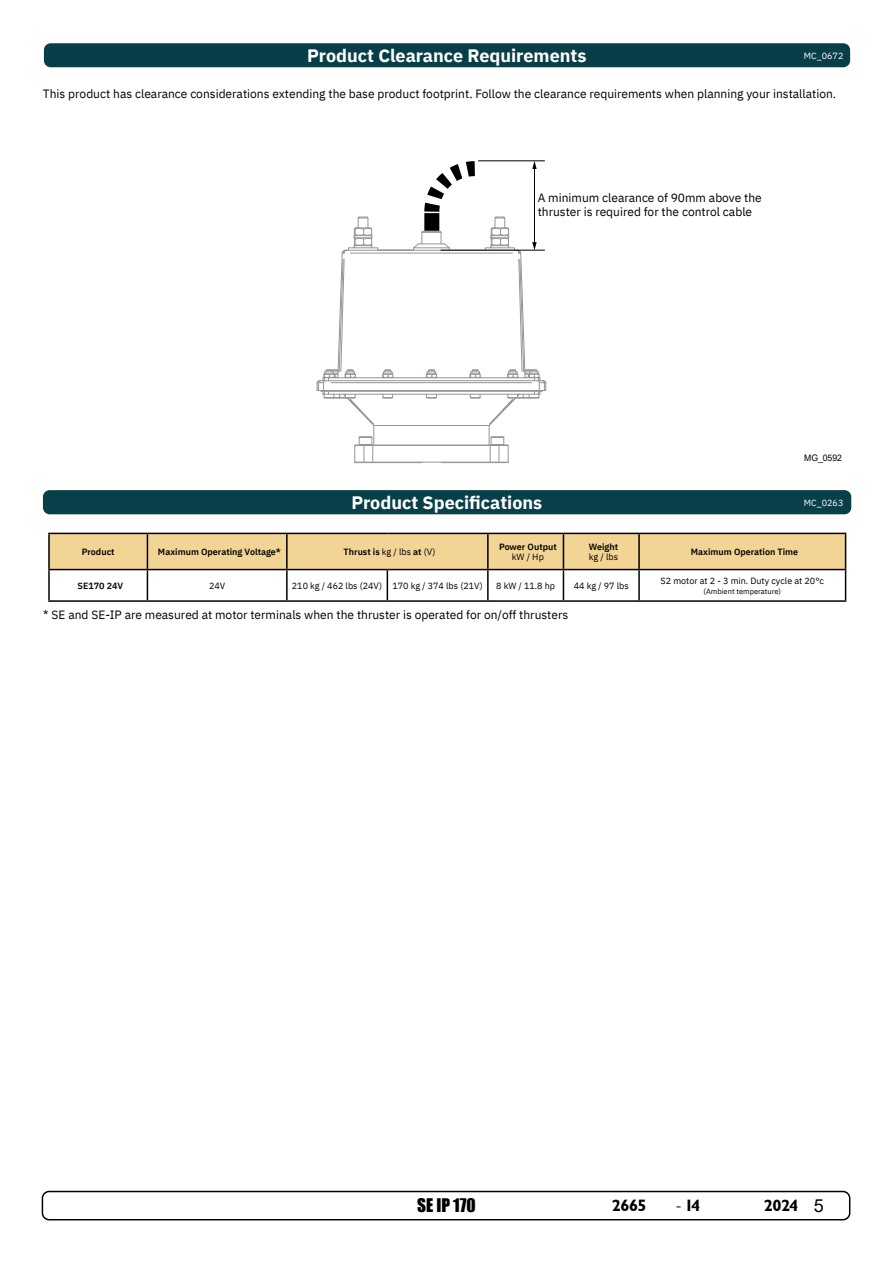
<style>
.page{position:relative;width:893px;height:1263px;background:#fff}
.page>*{position:absolute;margin:0;border:0;box-sizing:border-box;transform-origin:0 0}
.t1{font:700 18px "IBM Plex Sans";color:#fff}
.t2{font:17.25px "Impact";color:#000}
.t3{font:16.5px "Garrison Sans BOLD";letter-spacing:-.04em;color:#000}
.t4{font:12px/14.4px "IBM Plex Sans";color:#000}
.t5{font:600 9px/10.8px "IBM Plex Sans";color:#000;text-align:center}
.t6{font:9px "IBM Plex Sans";color:#000}
.t7{font:9px "IBM Plex Sans";color:#fff}
.t8{font:9px "Arial";color:#000;scale:.96 1}
.t9{font:7.5px "IBM Plex Sans";color:#000}
.s1{font-weight:400}
.s2{font-family:"Minion Pro";font-size:18px}
.s3{font-family:"Arial";font-size:18px}
</style>
<div class="page">
<div style="left:42px;top:1191px;width:808px;height:29px;border:2px solid #000;border-radius:7px"></div>
<div style="left:43px;top:490px;width:808px;height:24px;background:#093f49;border-radius:7px"></div>
<svg style="left:50px;top:534px;width:795px;height:66px"></svg>
<hr style="left:48px;top:533px;width:99px;height:1px;background:#000">
<hr style="left:48px;top:534px;width:2px;height:35px;background:#000">
<hr style="left:147px;top:533px;width:140px;height:1px;background:#000">
<hr style="left:147px;top:534px;width:1px;height:35px;background:#000">
<hr style="left:287px;top:533px;width:100px;height:1px;background:#000">
<hr style="left:286px;top:534px;width:2px;height:35px;background:#000">
<hr style="left:387px;top:533px;width:101px;height:1px;background:#000">
<hr style="left:488px;top:533px;width:75px;height:1px;background:#000">
<hr style="left:487px;top:534px;width:2px;height:35px;background:#000">
<hr style="left:563px;top:533px;width:76px;height:1px;background:#000">
<hr style="left:563px;top:534px;width:1px;height:35px;background:#000">
<hr style="left:639px;top:533px;width:207px;height:1px;background:#000">
<hr style="left:638px;top:534px;width:2px;height:35px;background:#000">
<hr style="left:845px;top:534px;width:1px;height:35px;background:#000">
<hr style="left:48px;top:569px;width:99px;height:1px;background:#000">
<hr style="left:147px;top:569px;width:140px;height:1px;background:#000">
<hr style="left:287px;top:569px;width:100px;height:1px;background:#000">
<hr style="left:387px;top:569px;width:101px;height:1px;background:#000">
<hr style="left:488px;top:569px;width:75px;height:1px;background:#000">
<hr style="left:563px;top:569px;width:76px;height:1px;background:#000">
<hr style="left:639px;top:569px;width:207px;height:1px;background:#000">
<hr style="left:48px;top:570px;width:2px;height:30px;background:#000">
<hr style="left:147px;top:570px;width:1px;height:30px;background:#000">
<hr style="left:286px;top:570px;width:2px;height:30px;background:#000">
<hr style="left:387px;top:570px;width:1px;height:30px;background:#000">
<hr style="left:487px;top:570px;width:2px;height:30px;background:#000">
<hr style="left:563px;top:570px;width:1px;height:30px;background:#000">
<hr style="left:638px;top:570px;width:2px;height:30px;background:#000">
<hr style="left:845px;top:570px;width:1px;height:30px;background:#000">
<hr style="left:48px;top:600px;width:99px;height:2px;background:#000">
<hr style="left:147px;top:600px;width:140px;height:2px;background:#000">
<hr style="left:287px;top:600px;width:100px;height:2px;background:#000">
<hr style="left:387px;top:600px;width:101px;height:2px;background:#000">
<hr style="left:488px;top:600px;width:75px;height:2px;background:#000">
<hr style="left:563px;top:600px;width:76px;height:2px;background:#000">
<hr style="left:639px;top:600px;width:207px;height:2px;background:#000">
<hr style="left:373px;top:462px;width:117px;height:1px;background:#939598">
<hr style="left:373px;top:445px;width:117px;height:1px;background:#939598">
<hr style="left:331px;top:382px;width:201px;height:1px;background:#939598">
<hr style="left:325px;top:380px;width:213px;height:1px;background:#939598">
<hr style="left:324px;top:390px;width:222px;height:1px;background:#939598">
<hr style="left:347px;top:250px;width:169px;height:1px;background:#939598">
<hr style="left:350px;top:253px;width:162px;height:1px;background:#939598">
<hr style="left:323px;top:394px;width:217px;height:1px;background:#939598">
<hr style="left:324px;top:377px;width:210px;height:1px;background:#939598">
<hr style="left:321px;top:391px;width:221px;height:1px;background:#939598">
<hr style="left:375px;top:425px;width:113px;height:1px;background:#939598">
<div style="left:348px;top:248px;width:30px;height:2px;border:1px solid #939598"></div>
<svg style="left:382px;top:369px;width:12px;height:9px"></svg>
<svg style="left:382px;top:394px;width:11px;height:4px"></svg>
<svg style="left:317px;top:216px;width:58px;height:247px"></svg>
<svg style="left:413px;top:160px;width:134px;height:303px"></svg>
<hr style="left:441px;top:250px;width:104px;height:1px;background:#000">
<div style="left:44px;top:43px;width:806px;height:24px;background:#083e48;border-radius:7px"></div>
<p class="t1" style="left:307px;top:41px;width:281px">Product Clearance Requirements</p>
<p class="t7" style="left:804px;top:49px;width:41px">MC_0672</p>
<p class="t4" style="left:43px;top:86px;width:795px">This product has clearance considerations extending the base product footprint. Follow the clearance requirements when planning your installation.</p>
<p class="t4" style="left:538px;top:189px;width:226px">A minimum clearance of 90mm above the thruster is required for the control cable</p>
<p class="t8" style="left:804px;top:452px;width:41px">MG_0592</p>
<p class="t1" style="left:351px;top:488px;width:192px">Product Specifications</p>
<p class="t7" style="left:804px;top:496px;width:41px">MC_0263</p>
<p class="t5" style="left:82px;top:546px;width:34px">Product</p>
<p class="t5" style="left:158px;top:546px;width:124px">Maximum Operating Voltage*</p>
<p class="t5" style="left:344px;top:546px;width:93px">Thrust is <span class="s1">kg / lbs</span> at <span class="s1">(V)</span></p>
<p class="t5" style="left:499px;top:540px;width:59px">Power Output <span class="s1">kW / Hp</span></p>
<p class="t5" style="left:589px;top:540px;width:31px;text-align:left">Weight <span class="s1">kg / lbs</span></p>
<p class="t5" style="left:691px;top:546px;width:109px">Maximum Operation Time</p>
<p class="t5" style="left:78px;top:579px;width:47px">SE170 24V</p>
<p class="t6" style="left:209px;top:579px;width:18px">24V</p>
<p class="t6" style="left:292px;top:579px;width:192px">210 kg / 462 lbs (24V) 170 kg / 374 lbs (21V)</p>
<p class="t6" style="left:496px;top:579px;width:60px">8 kW / 11.8 hp</p>
<p class="t6" style="left:574px;top:579px;width:56px">44 kg / 97 lbs</p>
<p class="t6" style="left:661px;top:573px;width:165px">S2 motor at 2 - 3 min. Duty cycle at 20°c</p>
<p class="t9" style="left:703px;top:586px;width:79px">(Ambient temperature)</p>
<p class="t4" style="left:43px;top:606px;width:526px">* SE and SE-IP are measured at motor terminals when the thruster is operated for on/off thrusters</p>
<h2 class="t2" style="left:417px;top:1192px;width:60px">SE IP 170</h2>
<h3 class="t3" style="left:612px;top:1196px;width:37px">2665</h3>
<h3 class="t3" style="left:675px;top:1196px;width:26px"><span class="s2">-</span> 14</h3>
<h3 class="t3" style="left:764px;top:1196px;width:61px">2024 <span class="s3">5</span></h3>
</div>
